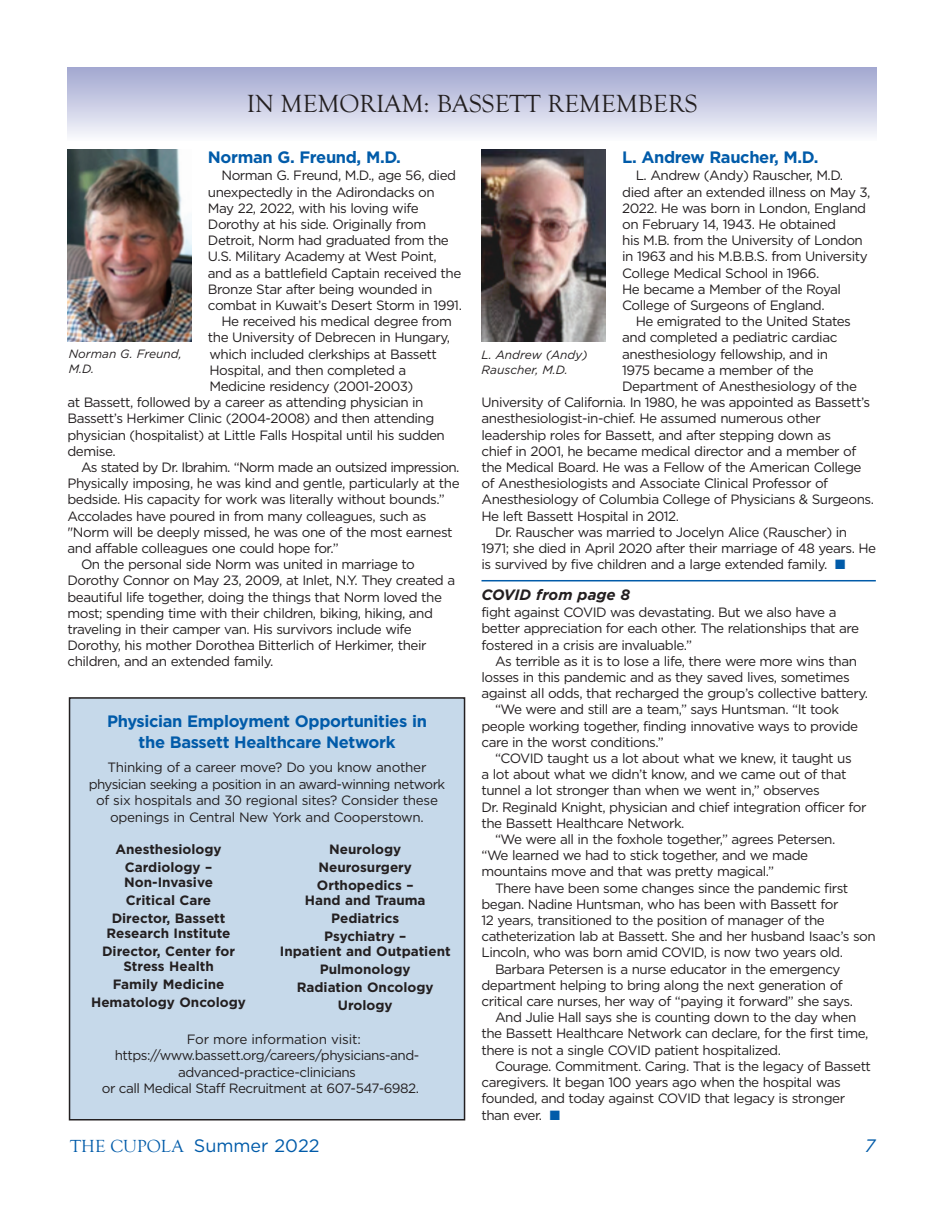
<style>
.page{position:relative;width:945px;height:1215px;background:#fff}
.page>*{position:absolute;margin:0;border:0;box-sizing:border-box;transform-origin:0 0}
.t1{font:25.5px "Goudy Old Style T";color:#231f20}
.t2{font:18px "Gotham";color:#015ba9}
.t3{font:italic 18px "Gotham";color:#015ba9}
.t4{font:700 16.5px/21.3px "Gotham";letter-spacing:-.02em;color:#015ba9;text-align:center}
.t5{font:italic 700 15px "Gotham";color:#231f20}
.t6{font:13.5px/16.2px "Gotham";letter-spacing:-.035em;color:#231f20}
.t7{font:700 13.5px/15px "Gotham";color:#231f20;text-align:center}
.t8{font:13.5px "Gotham";letter-spacing:-.015em;color:#231f20}
.t9{font:italic 12px/14.4px "Gotham";color:#231f20}
.s1{color:#015ba9}
.s2{font-family:"Goudy Old Style T"}
</style>
<div class="page">
<hr style="left:482px;top:580px;width:394px;height:1px;background:#015ba9">
<div style="left:68px;top:68px;width:809px;height:72px;background:linear-gradient(to bottom,#a1a7d0,#f6f7fb)"></div>
<img style="left:67px;top:150px;width:124px;height:192px">
<img style="left:482px;top:150px;width:124px;height:192px">
<div style="left:70px;top:698px;width:395px;height:422px;background:#c6d9ea"></div>
<div style="left:69px;top:697px;width:396px;height:423px;border:2px solid #231f20"></div>
<p class="t1" style="left:247px;top:89px;width:453px">IN MEMORIAM: BASSETT REMEMBERS</p>
<p class="t4" style="left:208px;top:148px;width:195px">Norman G. Freund, M.D.</p>
<p class="t6" style="left:208px;top:168px;width:256px;text-indent:14px">Norman G. Freund, M.D., age 56, died unexpectedly in the Adirondacks on May 22, 2022, with his loving wife Dorothy at his side. Originally from Detroit, Norm had graduated from the U.S. Military Academy at West Point, and as a battlefield Captain received the Bronze Star after being wounded in combat in Kuwait’s Desert Storm in 1991.</p>
<p class="t6" style="left:221px;top:314px;width:232px">He received his medical degree from</p>
<p class="t6" style="left:208px;top:330px;width:244px">the University of Debrecen in Hungary,</p>
<p class="t6" style="left:209px;top:347px;width:229px">which included clerkships at Bassett</p>
<p class="t6" style="left:209px;top:363px;width:198px">Hospital, and then completed a</p>
<p class="t6" style="left:209px;top:379px;width:205px">Medicine residency (2001-2003)</p>
<p class="t6" style="left:68px;top:395px;width:358px">at Bassett, followed by a career as attending physician in</p>
<p class="t6" style="left:68px;top:411px;width:368px">Bassett’s Herkimer Clinic (2004-2008) and then attending</p>
<p class="t6" style="left:68px;top:428px;width:379px">physician (hospitalist) at Little Falls Hospital until his sudden</p>
<p class="t6" style="left:68px;top:444px;width:50px">demise.</p>
<p class="t6" style="left:68px;top:460px;width:394px;text-indent:14px">As stated by Dr. Ibrahim. “Norm made an outsized impression.<br>Physically imposing, he was kind and gentle, particularly at the bedside. His capacity for work was literally without bounds.” Accolades have poured in from many colleagues, such as "Norm will be deeply missed, he was one of the most earnest and affable colleagues one could hope for.”</p>
<p class="t6" style="left:68px;top:557px;width:389px;text-indent:14px">On the personal side Norm was united in marriage to Dorothy Connor on May 23, 2009, at Inlet, N.Y. They created a beautiful life together, doing the things that Norm loved the most; spending time with their children, biking, hiking, and traveling in their camper van. His survivors include wife Dorothy, his mother Dorothea Bitterlich of Herkimer, their children, and an extended family.</p>
<p class="t4" style="left:622px;top:148px;width:198px">L. Andrew Raucher, M.D.</p>
<p class="t6" style="left:622px;top:168px;width:250px;text-indent:14px">L. Andrew (Andy) Rauscher, M.D. died after an extended illness on May 3, 2022. He was born in London, England on February 14, 1943. He obtained<br>his M.B. from the University of London in 1963 and his M.B.B.S. from University College Medical School in 1966.<br>He became a Member of the Royal College of Surgeons of England.</p>
<p class="t6" style="left:636px;top:314px;width:217px">He emigrated to the United States</p>
<p class="t6" style="left:622px;top:330px;width:217px">and completed a pediatric cardiac</p>
<p class="t6" style="left:622px;top:347px;width:208px">anesthesiology fellowship, and in</p>
<p class="t6" style="left:622px;top:363px;width:193px">1975 became a member of the</p>
<p class="t6" style="left:622px;top:379px;width:236px">Department of Anesthesiology of the</p>
<p class="t6" style="left:482px;top:395px;width:390px">University of California. In 1980, he was appointed as Bassett’s</p>
<p class="t6" style="left:482px;top:411px;width:341px">anesthesiologist-in-chief. He assumed numerous other</p>
<p class="t6" style="left:482px;top:428px;width:351px">leadership roles for Bassett, and after stepping down as</p>
<p class="t6" style="left:482px;top:444px;width:376px">chief in 2001, he became medical director and a member of</p>
<p class="t6" style="left:482px;top:460px;width:381px">the Medical Board. He was a Fellow of the American College</p>
<p class="t6" style="left:482px;top:476px;width:348px">of Anesthesiologists and Associate Clinical Professor of</p>
<p class="t6" style="left:482px;top:492px;width:394px">Anesthesiology of Columbia College of Physicians &amp; Surgeons.</p>
<p class="t6" style="left:482px;top:509px;width:199px">He left Bassett Hospital in 2012.</p>
<p class="t6" style="left:482px;top:525px;width:396px;text-indent:14px">Dr. Rauscher was married to Jocelyn Alice (Rauscher) in<br>1971; she died in April 2020 after their marriage of 48 years. He is survived by five children and a large extended family. <span class="s1">■</span></p>
<p class="t9" style="left:69px;top:348px;width:115px">Norman G. Freund,<br>M.D.</p>
<p class="t9" style="left:482px;top:349px;width:108px">L. Andrew (Andy)<br>Rauscher, M.D.</p>
<p class="t5" style="left:482px;top:586px;width:151px">COVID from page 8</p>
<p class="t6" style="left:482px;top:605px;width:379px">fight against COVID was devastating. But we also have a better appreciation for each other. The relationships that are fostered in a crisis are invaluable.”</p>
<p class="t6" style="left:482px;top:654px;width:388px;text-indent:14px">As terrible as it is to lose a life, there were more wins than losses in this pandemic and as they saved lives, sometimes against all odds, that recharged the group’s collective battery.</p>
<p class="t6" style="left:482px;top:702px;width:378px;text-indent:14px">“We were and still are a team,” says Huntsman. “It took people working together, finding innovative ways to provide care in the worst conditions.”</p>
<p class="t6" style="left:482px;top:751px;width:386px;text-indent:14px">“COVID taught us a lot about what we knew, it taught us<br>a lot about what we didn’t know, and we came out of that tunnel a lot stronger than when we went in,” observes<br>Dr. Reginald Knight, physician and chief integration officer for the Bassett Healthcare Network.</p>
<p class="t6" style="left:482px;top:832px;width:355px;text-indent:14px">“We were all in the foxhole together,” agrees Petersen. “We learned we had to stick together, and we made mountains move and that was pretty magical.”</p>
<p class="t6" style="left:482px;top:881px;width:396px;text-indent:14px">There have been some changes since the pandemic first began. Nadine Huntsman, who has been with Bassett for<br>12 years, transitioned to the position of manager of the catheterization lab at Bassett. She and her husband Isaac’s son Lincoln, who was born amid COVID, is now two years old.</p>
<p class="t6" style="left:482px;top:962px;width:373px;text-indent:14px">Barbara Petersen is a nurse educator in the emergency department helping to bring along the next generation of critical care nurses, her way of “paying it forward” she says.</p>
<p class="t6" style="left:482px;top:1010px;width:389px;text-indent:14px">And Julie Hall says she is counting down to the day when the Bassett Healthcare Network can declare, for the first time, there is not a single COVID patient hospitalized.</p>
<p class="t6" style="left:482px;top:1059px;width:391px;text-indent:14px">Courage. Commitment. Caring. That is the legacy of Bassett caregivers. It began 100 years ago when the hospital was founded, and today against COVID that legacy is stronger than ever. <span class="s1">■</span></p>
<p class="t4" style="left:107px;top:712px;width:321px">Physician Employment Opportunities in the Bassett Healthcare Network</p>
<p class="t6" style="left:89px;top:760px;width:358px;text-align:center">Thinking of a career move? Do you know another physician seeking a position in an award-winning network of six hospitals and 30 regional sites? Consider these openings in Central New York and Cooperstown.</p>
<p class="t7" style="left:115px;top:843px;width:108px">Anesthesiology</p>
<p class="t7" style="left:124px;top:861px;width:90px;text-align:left">Cardiology –<br>Non-Invasive</p>
<p class="t7" style="left:126px;top:894px;width:87px">Critical Care</p>
<p class="t7" style="left:107px;top:912px;width:125px">Director, Bassett<br>Research Institute</p>
<p class="t7" style="left:102px;top:945px;width:135px">Director, Center for<br>Stress Health</p>
<p class="t7" style="left:113px;top:978px;width:113px">Family Medicine</p>
<p class="t7" style="left:91px;top:996px;width:156px">Hematology Oncology</p>
<p class="t7" style="left:329px;top:843px;width:74px">Neurology</p>
<p class="t7" style="left:318px;top:861px;width:95px">Neurosurgery</p>
<p class="t7" style="left:305px;top:879px;width:122px">Orthopedics –<br>Hand and Trauma</p>
<p class="t7" style="left:331px;top:912px;width:70px">Pediatrics</p>
<p class="t7" style="left:280px;top:930px;width:172px">Psychiatry –<br>Inpatient and Outpatient</p>
<p class="t7" style="left:320px;top:963px;width:92px">Pulmonology</p>
<p class="t7" style="left:297px;top:981px;width:138px">Radiation Oncology</p>
<p class="t7" style="left:338px;top:999px;width:56px">Urology</p>
<p class="t8" style="left:187px;top:1034px;width:176px">For more information visit:</p>
<p class="t6" style="left:115px;top:1048px;width:306px">https://www.bassett.org/careers/physicians-and-</p>
<p class="t6" style="left:178px;top:1065px;width:179px">advanced-practice-clinicians</p>
<p class="t6" style="left:102px;top:1081px;width:319px">or call Medical Staff Recruitment at 607-547-6982.</p>
<p class="t2" style="left:70px;top:1138px;width:251px"><span class="s2">THE CUPOLA</span> Summer 2022</p>
<p class="t3" style="left:865px;top:1138px;width:12px">7</p>
</div>
